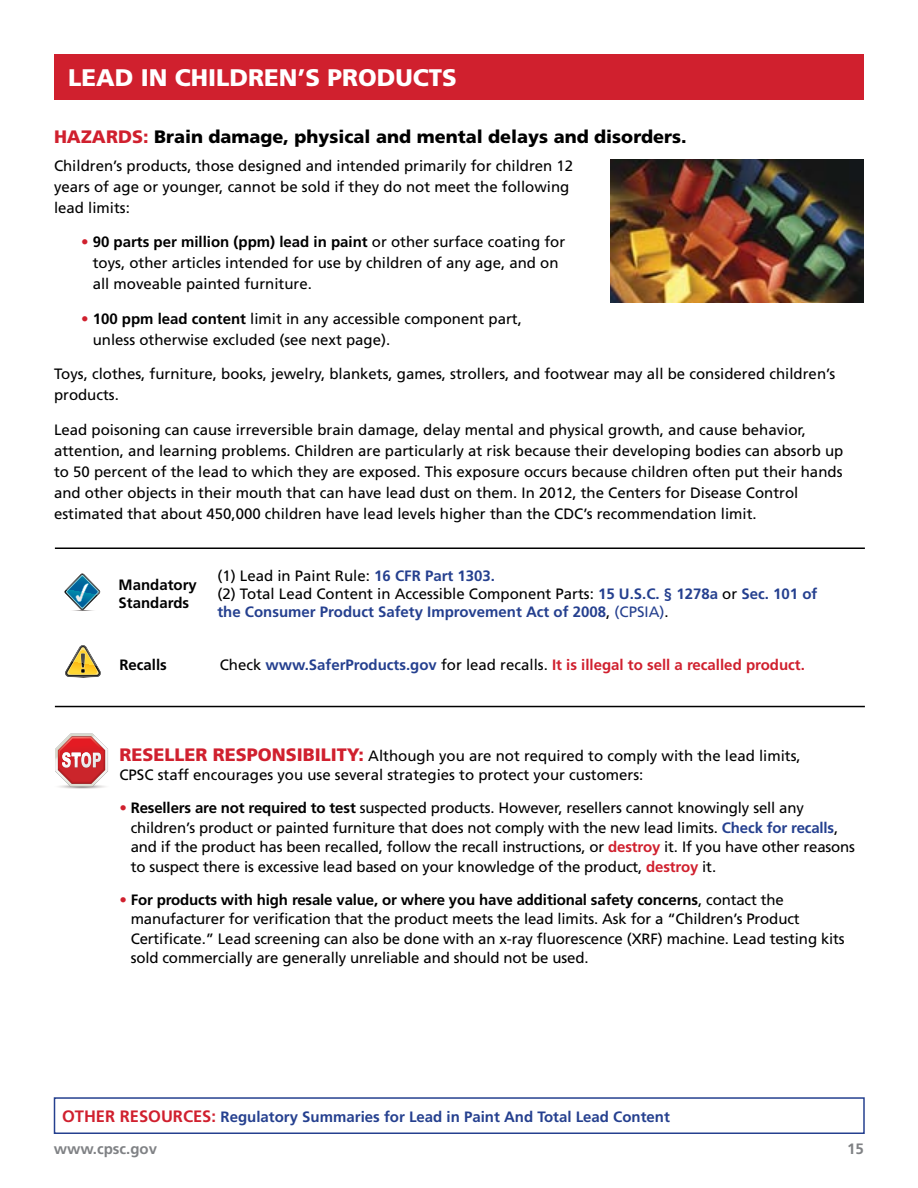
<style>
.page{position:relative;width:918px;height:1188px;background:#fff}
.page>*{position:absolute;margin:0;border:0;box-sizing:border-box;transform-origin:0 0}
.t1{font:900 24px "Frutiger";color:#fff}
.t2{font:900 18px "Frutiger";color:#000}
.t3{font:900 18px "Frutiger";color:#d0202e}
.t4{font:15px/21px "Frutiger";color:#000}
.t5{font:700 15px/18px "Frutiger";color:#25408f}
.t6{font:700 15px "Frutiger";color:#d0202e}
.t7{font:700 15px/18px "Frutiger";color:#000}
.t8{font:700 15px "Frutiger";color:#808285}
.s1{color:#d0202e}
.s2{font-weight:700}
.s3{font-weight:400;color:#000}
.s4{font-weight:400}
.s5{color:#25408f}
.s6{font-weight:900;font-size:18px;color:#d0202e}
.s7{font-weight:700;color:#25408f}
.s8{font-weight:700;color:#d0202e}
.s9{font-size:16.5px;color:#d0202e}
.s10{color:#808285}
</style>
<div class="page">
<div style="left:54px;top:54px;width:810px;height:45px;background:#d0202e"></div>
<hr style="left:55px;top:548px;width:810px;height:1px;background:#000">
<hr style="left:55px;top:706px;width:810px;height:1px;background:#000">
<svg style="left:65px;top:645px;width:36px;height:33px"></svg>
<svg style="left:64px;top:573px;width:36px;height:38px"></svg>
<div style="left:54px;top:1097px;width:811px;height:37px;border:2px solid #25408f"></div>
<img style="left:611px;top:160px;width:253px;height:142px">
<svg style="left:55px;top:734px;width:53px;height:55px"></svg>
<h1 class="t1" style="left:68px;top:63px;width:17px">LEAD</h1>
<h1 class="t1" style="left:141px;top:63px;width:83px">IN CHILDREN</h1>
<h1 class="t1" style="left:298px;top:63px;width:63px">’S PROD</h1>
<h1 class="t1" style="left:396px;top:63px;width:63px">UCTS</h1>
<p class="t3" style="left:54px;top:126px;width:53px">HAZARD</p>
<p class="t2" style="left:132px;top:126px;width:556px"><span class="s1">S:</span> Brain damage, physical and mental delays and disorders.</p>
<p class="t4" style="left:54px;top:155px;width:521px">Children’s products, those designed and intended primarily for children 12 years of age or younger, cannot be sold if they do not meet the following lead limits:</p>
<p class="t4" style="left:93px;top:232px;width:474px;text-indent:-12px"><span class="s1">•</span> <span class="s2">90 parts per million (ppm) lead in paint</span> or other surface coating for toys, other articles intended for use by children of any age, and on all moveable painted furniture.</p>
<p class="t4" style="left:93px;top:308px;width:431px;text-indent:-12px"><span class="s1">•</span> <span class="s2">100 ppm lead content</span> limit in any accessible component part, unless otherwise excluded (see next page).</p>
<p class="t4" style="left:54px;top:364px;width:783px">Toys, clothes, furniture, books, jewelry, blankets, games, strollers, and footwear may all be considered children’s products.</p>
<p class="t4" style="left:54px;top:419px;width:791px">Lead poisoning can cause irreversible brain damage, delay mental and physical growth, and cause behavior, attention, and learning problems. Children are particularly at risk because their developing bodies can absorb up to 50 percent of the lead to which they are exposed. This exposure occurs because children often put their hands and other objects in their mouth that can have lead dust on them. In 2012, the Centers for Disease Control estimated that about 450,000 children have lead levels higher than the CDC’s recommendation limit.</p>
<p class="t7" style="left:119px;top:576px;width:80px">Mandatory<br>Standards</p>
<p class="t5" style="left:217px;top:567px;width:601px"><span class="s3">(1) Lead in Paint Rule:</span> 16 CFR Part 1303.<br><span class="s3">(2) Total Lead Content in Accessible Component Parts:</span> 15 U.S.C. § 1278a <span class="s3">or</span> Sec. 101 of the Consumer Product Safety Improvement Act of 2008<span class="s3">,</span> <span class="s4">(CPSIA)</span><span class="s3">.</span></p>
<p class="t7" style="left:119px;top:656px;width:49px">Recalls</p>
<p class="t6" style="left:220px;top:656px;width:587px"><span class="s3">Check</span> <span class="s5">www.SaferProducts.gov</span> <span class="s3">for lead recalls.</span> It is illegal to sell a recalled product.</p>
<p class="t3" style="left:119px;top:743px;width:46px">RESELLER</p>
<p class="t3" style="left:213px;top:743px;width:112px">RESPONSIBILITY</p>
<p class="t4" style="left:119px;top:746px;width:683px;line-height:19.5px;text-indent:239px"><span class="s6">:</span> Although you are not required to comply with the lead limits,<br>CPSC staff encourages you use several strategies to protect your customers:</p>
<p class="t4" style="left:131px;top:798px;width:726px;line-height:19.5px;text-indent:-11px"><span class="s1">•</span> <span class="s2">Resellers are not required to test</span> suspected products. However, resellers cannot knowingly sell any children’s product or painted furniture that does not comply with the new lead limits. <span class="s7">Check for recalls</span>, and if the product has been recalled, follow the recall instructions, or <span class="s8">destroy</span> it. If you have other reasons to suspect there is excessive lead based on your knowledge of the product, <span class="s8">destroy</span> it.</p>
<p class="t4" style="left:131px;top:890px;width:716px;line-height:19.5px;text-indent:-11px"><span class="s1">•</span> <span class="s2">For products with high resale value, or where you have additional safety concerns</span>, contact the manufacturer for verification that the product meets the lead limits. Ask for a “Children’s Product Certificate.” Lead screening can also be done with an x-ray fluorescence (XRF) machine. Lead testing kits sold commercially are generally unreliable and should not be used.</p>
<p class="t5" style="left:54px;top:1101px;width:618px;line-height:32.1px;text-indent:8px"><span class="s9">OTHER RESOURCES:</span> Regulatory Summaries for Lead in Paint And Total Lead Content <span class="s10">www.cpsc.gov</span></p>
<p class="t8" style="left:847px;top:1140px;width:18px">15</p>
</div>
